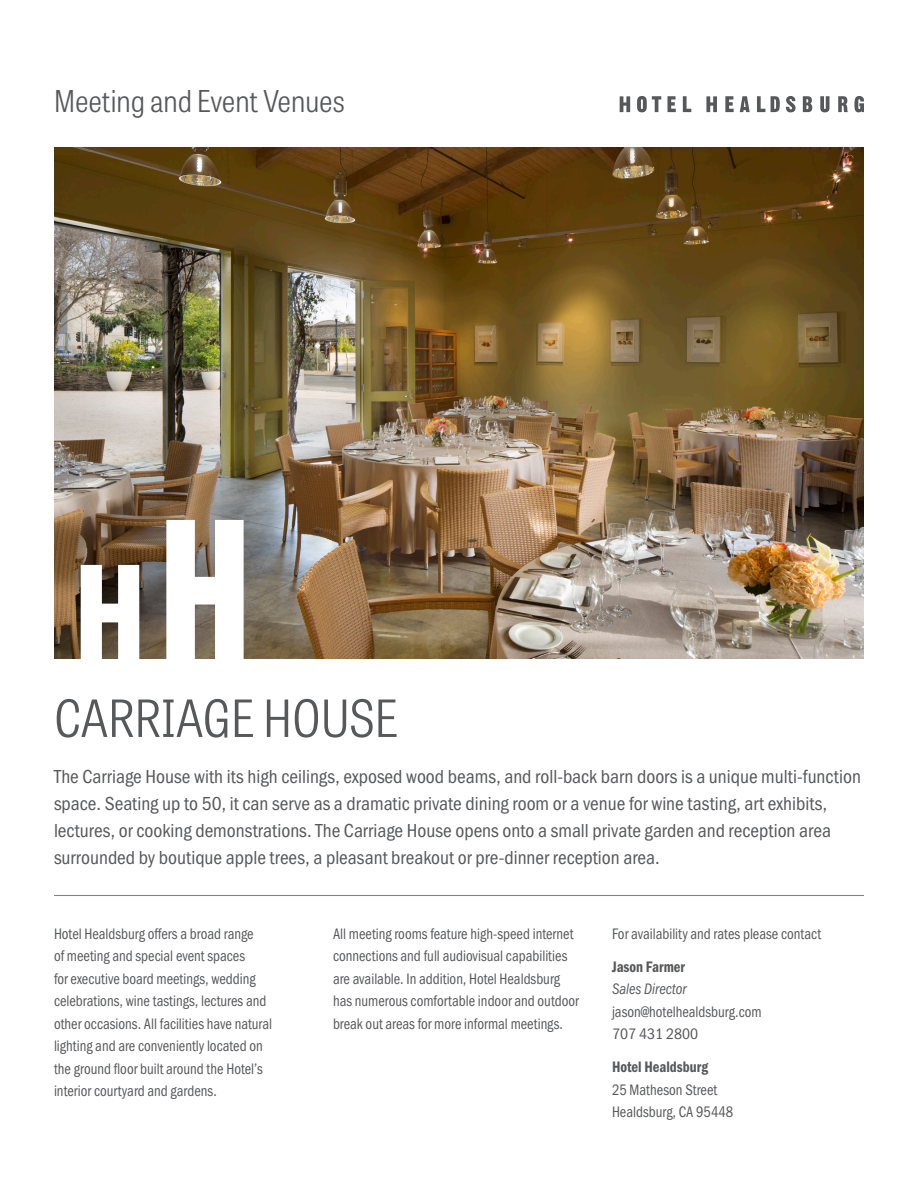
<style>
.page{position:relative;width:918px;height:1188px;background:#fff}
.page>*{position:absolute;margin:0;border:0;box-sizing:border-box;transform-origin:0 0}
.t1{font:300 semi-condensed 51px "Tablet Gothic";color:#57585a}
.t2{font:300 semi-condensed 30px "Tablet Gothic";color:#57585a}
.t3{font:19.5px/27px "Franklin Gothic URW Con Boo";color:#57585a}
.t4{font:15.75px/22.5px "Franklin Gothic URW Con Boo";color:#57585a;scale:.93 1}
.t5{font:15.75px "Franklin Gothic URW Con Dem";color:#57585a;scale:.93 1}
.t6{font:15.75px "Franklin Gothic URW Con Boo Ita";color:#57585a;scale:.93 1}
.t7{font:15.75px "Franklin Gothic URW Con Boo";color:#57585a}
</style>
<div class="page">
<img style="left:54px;top:148px;width:810px;height:511px">
<svg style="left:166px;top:520px;width:78px;height:139px"></svg>
<svg style="left:81px;top:565px;width:58px;height:94px"></svg>
<svg style="left:620px;top:96px;width:10px;height:16px"></svg>
<svg style="left:637px;top:96px;width:24px;height:16px"></svg>
<svg style="left:667px;top:96px;width:9px;height:16px"></svg>
<svg style="left:683px;top:96px;width:8px;height:16px"></svg>
<svg style="left:706px;top:96px;width:11px;height:16px"></svg>
<svg style="left:725px;top:96px;width:9px;height:16px"></svg>
<svg style="left:740px;top:96px;width:10px;height:16px"></svg>
<svg style="left:757px;top:96px;width:8px;height:16px"></svg>
<svg style="left:771px;top:96px;width:9px;height:16px"></svg>
<svg style="left:786px;top:96px;width:10px;height:16px"></svg>
<svg style="left:803px;top:96px;width:9px;height:16px"></svg>
<svg style="left:820px;top:96px;width:9px;height:16px"></svg>
<svg style="left:838px;top:96px;width:10px;height:16px"></svg>
<svg style="left:854px;top:96px;width:10px;height:16px"></svg>
<hr style="left:54px;top:895px;width:810px;height:1px;background:#808285">
<p class="t2" style="left:54px;top:81px;width:292px">Meeting and Event Venues</p>
<p class="t1" style="left:54px;top:684px;width:346px">CARRIAGE HOUSE</p>
<p class="t3" style="left:54px;top:763px;width:809px">The Carriage House with its high ceilings, exposed wood beams, and roll-back barn doors is a unique multi-function space. Seating up to 50, it can serve as a dramatic private dining room or a venue for wine tasting, art exhibits, lectures, or cooking demonstrations. The Carriage House opens onto a small private garden and reception area surrounded by boutique apple trees, a pleasant breakout or pre-dinner reception area.</p>
<p class="t4" style="left:54px;top:922px;width:216px">Hotel Healdsburg offers a broad range</p>
<p class="t4" style="left:54px;top:944px;width:207px">of meeting and special event spaces</p>
<p class="t4" style="left:54px;top:967px;width:230px">for executive board meetings, wedding celebrations, wine tastings, lectures and</p>
<p class="t4" style="left:54px;top:1012px;width:236px">other occasions. All facilities have natural lighting and are conveniently located on</p>
<p class="t4" style="left:54px;top:1057px;width:226px">the ground floor built around the Hotel’s</p>
<p class="t4" style="left:54px;top:1079px;width:177px">interior courtyard and gardens.</p>
<p class="t4" style="left:333px;top:922px;width:266px">All meeting rooms feature high-speed internet connections and full audiovisual capabilities are available. In addition, Hotel Healdsburg has numerous comfortable indoor and outdoor break out areas for more informal meetings.</p>
<p class="t4" style="left:612px;top:922px;width:226px">For availability and rates please contact</p>
<p class="t5" style="left:612px;top:956px;width:80px">Jason Farmer</p>
<p class="t6" style="left:612px;top:980px;width:82px">Sales Director</p>
<p class="t4" style="left:612px;top:1000px;width:162px">jason@hotelhealdsburg.com</p>
<p class="t7" style="left:612px;top:1024px;width:88px">707 431 2800</p>
<p class="t5" style="left:612px;top:1056px;width:105px">Hotel Healdsburg</p>
<p class="t4" style="left:612px;top:1078px;width:115px">25 Matheson Street</p>
<p class="t4" style="left:612px;top:1100px;width:132px">Healdsburg, CA 95448</p>
</div>
